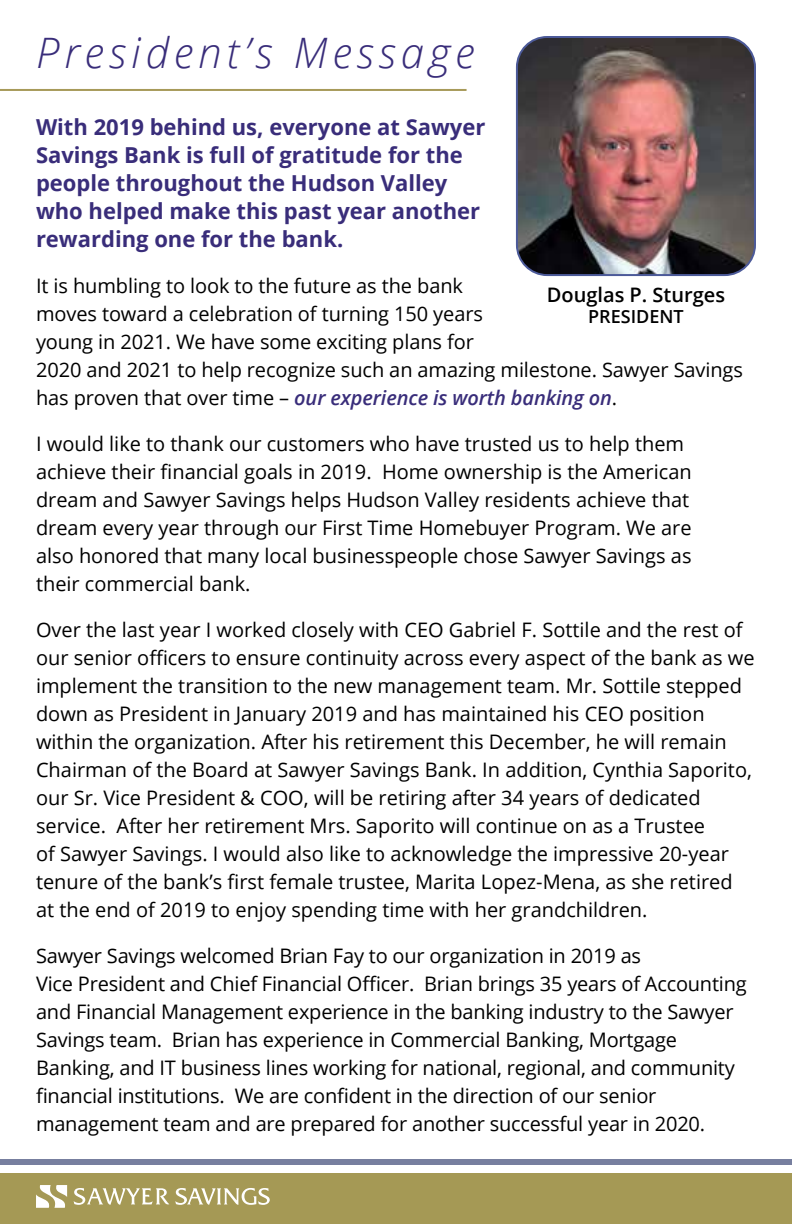
<style>
.page{position:relative;width:792px;height:1224px;background:#fff}
.page>*{position:absolute;margin:0;border:0;box-sizing:border-box;transform-origin:0 0}
.t1{font:italic 300 42px "Open Sans";letter-spacing:.12em;color:#392d7a}
.t2{font:700 22px/28px "Open Sans";color:#392d7a}
.t3{font:20px/28px "Open Sans";color:#000}
.t4{font:600 20px "Open Sans";color:#000}
.t5{font:600 18px "Open Sans";color:#000}
.s1{font-weight:600;font-style:italic;color:#392d7a}
</style>
<div class="page">
<img style="left:517px;top:37px;width:238px;height:238px">
<div style="left:516px;top:36px;width:240px;height:240px;border:2px solid #4c5a99;border-radius:30px"></div>
<div style="left:0;top:1159px;width:792px;height:6px;background:#777f9f"></div>
<div style="left:0;top:1174px;width:792px;height:50px;background:#a59955"></div>
<hr style="left:0;top:89px;width:467px;height:2px;background:#a79a59">
<svg style="left:74px;top:1188px;width:95px;height:17px"></svg>
<svg style="left:175px;top:1188px;width:95px;height:17px"></svg>
<svg style="left:36px;top:1185px;width:32px;height:23px"></svg>
<h1 class="t1" style="left:36px;top:24px;width:440px">President’s Message</h1>
<p class="t2" style="left:36px;top:113px;width:451px">With 2019 behind us, everyone at Sawyer Savings Bank is full of gratitude for the people throughout the Hudson Valley who helped make this past year another rewarding one for the bank.</p>
<p class="t3" style="left:36px;top:271px;width:709px">It is humbling to look to the future as the bank<br>moves toward a celebration of turning 150 years<br>young in 2021. We have some exciting plans for<br>2020 and 2021 to help recognize such an amazing milestone. Sawyer Savings has proven that over time – <span class="s1">our experience is worth banking on</span>.</p>
<p class="t3" style="left:36px;top:429px;width:657px">I would like to thank our customers who have trusted us to help them achieve their financial goals in 2019. Home ownership is the American dream and Sawyer Savings helps Hudson Valley residents achieve that dream every year through our First Time Homebuyer Program. We are also honored that many local businesspeople chose Sawyer Savings as their commercial bank.</p>
<p class="t3" style="left:36px;top:615px;width:720px">Over the last year I worked closely with CEO Gabriel F. Sottile and the rest of our senior officers to ensure continuity across every aspect of the bank as we implement the transition to the new management team. Mr. Sottile stepped down as President in January 2019 and has maintained his CEO position within the organization. After his retirement this December, he will remain Chairman of the Board at Sawyer Savings Bank. In addition, Cynthia Saporito, our Sr. Vice President &amp; COO, will be retiring after 34 years of dedicated service. After her retirement Mrs. Saporito will continue on as a Trustee<br>of Sawyer Savings. I would also like to acknowledge the impressive 20-year tenure of the bank’s first female trustee, Marita Lopez-Mena, as she retired at the end of 2019 to enjoy spending time with her grandchildren.</p>
<p class="t3" style="left:36px;top:941px;width:712px">Sawyer Savings welcomed Brian Fay to our organization in 2019 as<br>Vice President and Chief Financial Officer. Brian brings 35 years of Accounting and Financial Management experience in the banking industry to the Sawyer Savings team. Brian has experience in Commercial Banking, Mortgage Banking, and IT business lines working for national, regional, and community financial institutions. We are confident in the direction of our senior management team and are prepared for another successful year in 2020.</p>
<p class="t4" style="left:547px;top:281px;width:180px">Douglas P. Sturges</p>
<p class="t5" style="left:588px;top:305px;width:97px">PRESIDENT</p>
</div>
